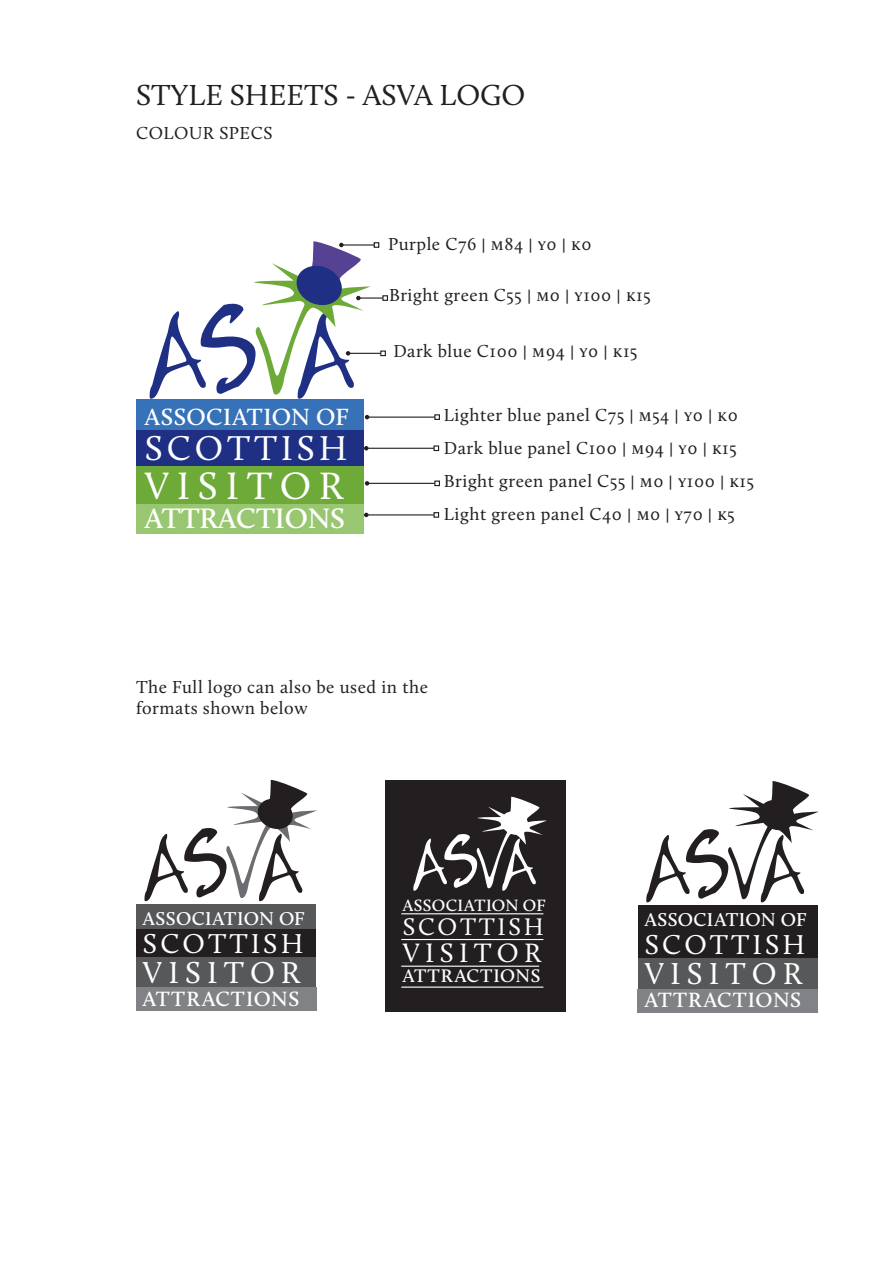
<style>
.page{position:relative;width:893px;height:1263px;background:#fff}
.page>*{position:absolute;margin:0;border:0;box-sizing:border-box;transform-origin:0 0}
.t1{font:96px "Jayne Print Hand";color:#1e2f84}
.t2{font:74.1px "Jayne Print Hand";color:#231f20}
.t3{font:57.3px "Jayne Print Hand";color:#fff}
.t4{font:39.45px "Calluna";letter-spacing:.2em;color:#fff}
.t5{font:35.7px "Calluna";letter-spacing:.11em;color:#fff}
.t6{font:31.35px "Calluna";letter-spacing:.2em;color:#fff}
.t7{font:30px "Calluna";color:#231f20}
.t8{font:600 29.1px "Calluna";color:#fff}
.t9{font:28.2px "Calluna";letter-spacing:.11em;color:#fff}
.t10{font:27.6px "Calluna";letter-spacing:.2em;color:#fff}
.t11{font:24.9px "Calluna";letter-spacing:.11em;color:#fff}
.t12{font:600 24.3px "Calluna";letter-spacing:.015em;color:#fff}
.t13{font:600 21.45px "Calluna";letter-spacing:.035em;color:#fff}
.t14{font:600 19.2px "Calluna";letter-spacing:.015em;color:#fff}
.t15{font:600 18.75px "Calluna";letter-spacing:.035em;color:#fff}
.t16{font:18px "Calluna";letter-spacing:.03em;color:#231f20}
.t17{font:600 16.95px "Calluna";letter-spacing:.02em;color:#fff}
</style>
<div class="page">
<div style="left:136px;top:430px;width:227px;height:38px;background:#1e2f84"></div>
<div style="left:136px;top:466px;width:227px;height:39px;background:#6daa38"></div>
<div style="left:136px;top:399px;width:227px;height:31px;background:#3771b8"></div>
<div style="left:136px;top:505px;width:227px;height:29px;background:#99c771"></div>
<hr style="left:367px;top:417px;width:68px;height:1px;background:#231f20">
<svg style="left:365px;top:415px;width:4px;height:4px"></svg>
<svg style="left:434px;top:414px;width:6px;height:6px"></svg>
<hr style="left:366px;top:448px;width:68px;height:1px;background:#231f20">
<svg style="left:364px;top:446px;width:4px;height:4px"></svg>
<svg style="left:433px;top:445px;width:6px;height:6px"></svg>
<hr style="left:367px;top:483px;width:68px;height:1px;background:#231f20">
<svg style="left:365px;top:481px;width:4px;height:5px"></svg>
<svg style="left:434px;top:480px;width:6px;height:6px"></svg>
<hr style="left:366px;top:514px;width:68px;height:1px;background:#231f20">
<svg style="left:364px;top:513px;width:4px;height:4px"></svg>
<svg style="left:433px;top:512px;width:6px;height:6px"></svg>
<svg style="left:254px;top:241px;width:134px;height:154px"></svg>
<div style="left:136px;top:928px;width:180px;height:30px;background:#231f20"></div>
<div style="left:136px;top:957px;width:180px;height:31px;background:#57585a"></div>
<div style="left:136px;top:904px;width:180px;height:24px;background:#57585a"></div>
<div style="left:136px;top:988px;width:180px;height:23px;background:#808285"></div>
<div style="left:385px;top:780px;width:181px;height:232px;background:#231f20"></div>
<svg style="left:226px;top:780px;width:91px;height:118px"></svg>
<hr style="left:401px;top:913px;width:142px;height:1px;background:#fff">
<hr style="left:401px;top:939px;width:142px;height:1px;background:#fff">
<hr style="left:401px;top:966px;width:138px;height:1px;background:#fff">
<hr style="left:401px;top:986px;width:142px;height:2px;background:#fff">
<svg style="left:476px;top:797px;width:71px;height:91px"></svg>
<div style="left:638px;top:929px;width:180px;height:31px;background:#231f20"></div>
<div style="left:638px;top:959px;width:180px;height:30px;background:#57585a"></div>
<div style="left:638px;top:905px;width:180px;height:24px;background:#231f20"></div>
<div style="left:638px;top:989px;width:180px;height:23px;background:#808285"></div>
<svg style="left:728px;top:781px;width:91px;height:118px"></svg>
<p class="t7" style="left:136px;top:76px;width:391px">STYLE SHEETS - ASVA LOGO</p>
<p class="t16" style="left:136px;top:122px;width:138px">COLOUR SPECS</p>
<p class="t1" style="left:148px;top:299px;width:207px">AS A</p>
<p class="t12" style="left:145px;top:402px;width:205px">ASSOCIATION OF</p>
<p class="t5" style="left:145px;top:427px;width:204px">SCOTTISH</p>
<p class="t4" style="left:145px;top:461px;width:200px">VISITOR</p>
<p class="t8" style="left:145px;top:500px;width:202px">ATTRACTIONS</p>
<p class="t16" style="left:388px;top:233px;width:205px">Purple C76 | M84 | Y0 | K0</p>
<p class="t16" style="left:389px;top:284px;width:263px">Bright green C55 | M0 | Y100 | K15</p>
<p class="t16" style="left:393px;top:340px;width:246px">Dark blue C100 | M94 | Y0 | K15</p>
<p class="t16" style="left:444px;top:404px;width:295px">Lighter blue panel C75 | M54 | Y0 | K0</p>
<p class="t16" style="left:444px;top:437px;width:294px">Dark blue panel C100 | M94 | Y0 | K15</p>
<p class="t16" style="left:444px;top:470px;width:312px">Bright green panel C55 | M0 | Y100 | K15</p>
<p class="t16" style="left:444px;top:503px;width:293px">Light green panel C40 | M0 | Y70 | K5</p>
<p class="t16" style="left:136px;top:676px;width:293px">The Full logo can also be used in the</p>
<p class="t16" style="left:136px;top:697px;width:173px">formats shown below</p>
<p class="t2" style="left:143px;top:824px;width:161px">AS A</p>
<p class="t14" style="left:143px;top:906px;width:163px">ASSOCIATION OF</p>
<p class="t9" style="left:143px;top:926px;width:162px">SCOTTISH</p>
<p class="t6" style="left:143px;top:953px;width:159px">VISITOR</p>
<p class="t13" style="left:143px;top:986px;width:158px">ATTRACTIONS</p>
<p class="t3" style="left:413px;top:831px;width:125px">AS A</p>
<p class="t17" style="left:403px;top:894px;width:144px">ASSOCIATION OF</p>
<p class="t11" style="left:403px;top:912px;width:143px">SCOTTISH</p>
<p class="t10" style="left:403px;top:936px;width:140px">VISITOR</p>
<p class="t15" style="left:403px;top:964px;width:139px">ATTRACTIONS</p>
<p class="t2" style="left:645px;top:825px;width:161px">AS A</p>
<p class="t14" style="left:645px;top:908px;width:163px">ASSOCIATION OF</p>
<p class="t9" style="left:645px;top:927px;width:162px">SCOTTISH</p>
<p class="t6" style="left:645px;top:955px;width:159px">VISITOR</p>
<p class="t13" style="left:645px;top:987px;width:158px">ATTRACTIONS</p>
</div>
